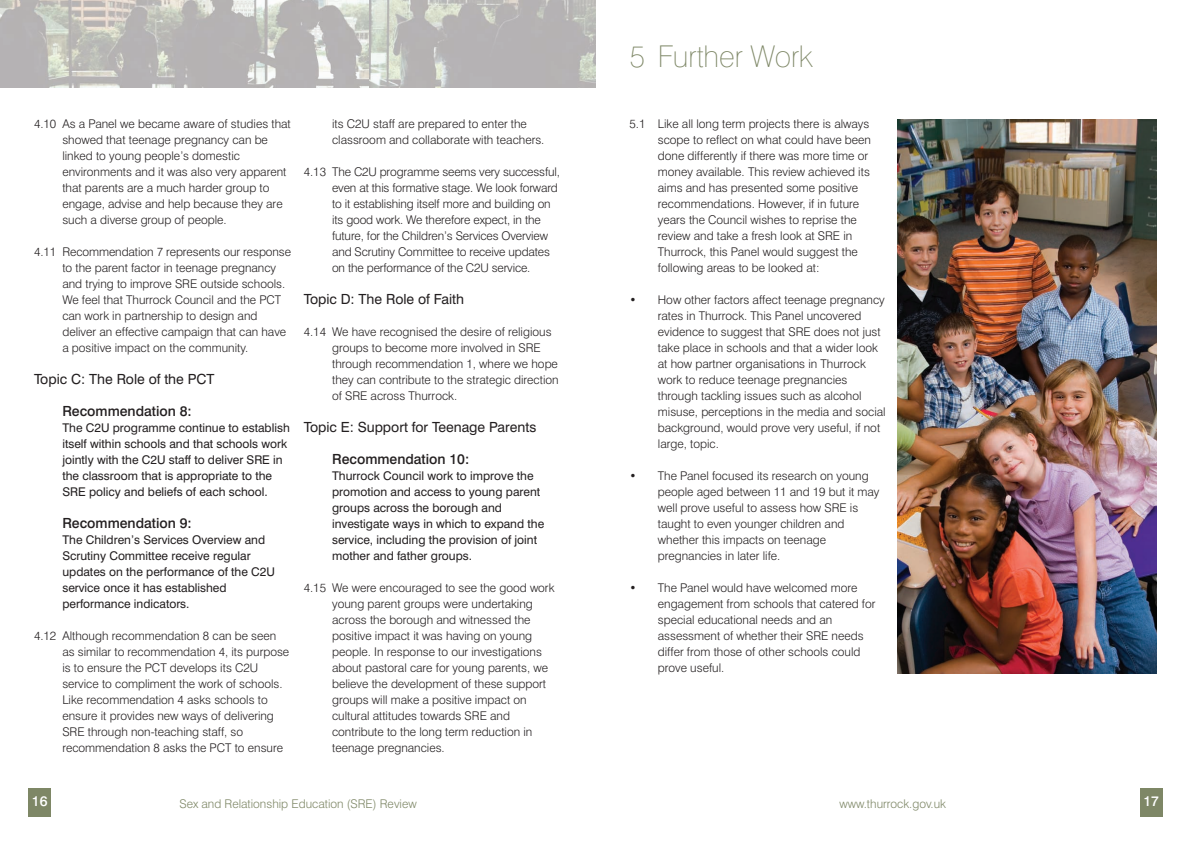
<style>
.page{position:relative;width:1191px;height:842px;background:#fff}
.page>*{position:absolute;margin:0;border:0;box-sizing:border-box;transform-origin:0 0}
.t1{font:100 30px "Swiss 721 BT";color:#7e8766}
.t2{font:14px "Swiss 721 BT";color:#231f20}
.t3{font:500 14px "Swiss 721 BT";color:#231f20}
.t4{font:500 14px "Swiss 721 BT";color:#fff}
.t5{font:300 12px/16px "Swiss 721 BT";color:#231f20}
.t6{font:12px/16px "Swiss 721 BT";color:#231f20}
.t7{font:300 12px "Swiss 721 BT";color:#7e8766}
</style>
<div class="page">
<div style="left:28px;top:788px;width:23px;height:28px;background:#7e8766"></div>
<div style="left:1140px;top:788px;width:22px;height:28px;background:#7e8766"></div>
<img style="left:897px;top:119px;width:260px;height:554px">
<img style="left:0;top:0;width:370px;height:88px">
<img style="left:370px;top:0;width:225px;height:88px">
<p class="t5" style="left:62px;top:117px;width:230px;text-indent:-28px">4.10 As a Panel we became aware of studies that showed that teenage pregnancy can be linked to young people’s domestic environments and it was also very apparent that parents are a much harder group to engage, advise and help because they are such a diverse group of people.</p>
<p class="t5" style="left:62px;top:245px;width:230px;text-indent:-28px">4.11 Recommendation 7 represents our response to the parent factor in teenage pregnancy and trying to improve SRE outside schools.<br>We feel that Thurrock Council and the PCT can work in partnership to design and deliver an effective campaign that can have a positive impact on the community.</p>
<p class="t2" style="left:34px;top:374px;width:182px">Topic C: The Role of the PCT</p>
<p class="t3" style="left:62px;top:406px;width:131px">Recommendation 8:</p>
<p class="t6" style="left:62px;top:421px;width:229px">The C2U programme continue to establish itself within schools and that schools work jointly with the C2U staff to deliver SRE in the classroom that is appropriate to the SRE policy and beliefs of each school.</p>
<p class="t3" style="left:62px;top:518px;width:131px">Recommendation 9:</p>
<p class="t6" style="left:62px;top:533px;width:214px">The Children’s Services Overview and Scrutiny Committee receive regular updates on the performance of the C2U service once it has established performance indicators.</p>
<p class="t5" style="left:62px;top:629px;width:228px;text-indent:-28px">4.12 Although recommendation 8 can be seen as similar to recommendation 4, its purpose is to ensure the PCT develops its C2U service to compliment the work of schools.<br>Like recommendation 4 asks schools to ensure it provides new ways of delivering SRE through non-teaching staff, so recommendation 8 asks the PCT to ensure</p>
<p class="t5" style="left:332px;top:117px;width:214px">its C2U staff are prepared to enter the classroom and collaborate with teachers.</p>
<p class="t5" style="left:332px;top:165px;width:229px;text-indent:-28px">4.13 The C2U programme seems very successful, even at this formative stage. We look forward to it establishing itself more and building on its good work. We therefore expect, in the future, for the Children’s Services Overview and Scrutiny Committee to receive updates on the performance of the C2U service.</p>
<p class="t2" style="left:304px;top:294px;width:162px">Topic D: The Role of Faith</p>
<p class="t5" style="left:332px;top:325px;width:228px;text-indent:-28px">4.14 We have recognised the desire of religious groups to become more involved in SRE through recommendation 1, where we hope they can contribute to the strategic direction of SRE across Thurrock.</p>
<p class="t2" style="left:304px;top:422px;width:234px">Topic E: Support for Teenage Parents</p>
<p class="t3" style="left:332px;top:454px;width:139px">Recommendation 10:</p>
<p class="t6" style="left:332px;top:469px;width:214px">Thurrock Council work to improve the promotion and access to young parent groups across the borough and investigate ways in which to expand the service, including the provision of joint mother and father groups.</p>
<p class="t5" style="left:332px;top:581px;width:224px;text-indent:-28px">4.15 We were encouraged to see the good work young parent groups were undertaking across the borough and witnessed the positive impact it was having on young people. In response to our investigations about pastoral care for young parents, we believe the development of these support groups will make a positive impact on cultural attitudes towards SRE and contribute to the long term reduction in teenage pregnancies.</p>
<h1 class="t1" style="left:629px;top:45px;width:185px">5 Further Work</h1>
<p class="t5" style="left:658px;top:117px;width:215px;text-indent:-28px">5.1 Like all long term projects there is always scope to reflect on what could have been done differently if there was more time or money available. This review achieved its aims and has presented some positive recommendations. However, if in future years the Council wishes to reprise the review and take a fresh look at SRE in Thurrock, this Panel would suggest the following areas to be looked at:</p>
<p class="t5" style="left:658px;top:293px;width:229px;text-indent:-28px">• How other factors affect teenage pregnancy rates in Thurrock. This Panel uncovered evidence to suggest that SRE does not just take place in schools and that a wider look at how partner organisations in Thurrock work to reduce teenage pregnancies through tackling issues such as alcohol misuse, perceptions in the media and social background, would prove very useful, if not large, topic.</p>
<p class="t5" style="left:658px;top:469px;width:223px;text-indent:-28px">• The Panel focused its research on young people aged between 11 and 19 but it may well prove useful to assess how SRE is taught to even younger children and whether this impacts on teenage pregnancies in later life.</p>
<p class="t5" style="left:658px;top:580px;width:219px;text-indent:-28px">• The Panel would have welcomed more engagement from schools that catered for special educational needs and an assessment of whether their SRE needs differ from those of other schools could prove useful.</p>
<p class="t4" style="left:32px;top:796px;width:17px">16</p>
<p class="t7" style="left:179px;top:799px;width:239px">Sex and Relationship Education (SRE) Review</p>
<p class="t7" style="left:839px;top:799px;width:108px">www.thurrock.gov.uk</p>
<p class="t4" style="left:1143px;top:796px;width:17px">17</p>
</div>
